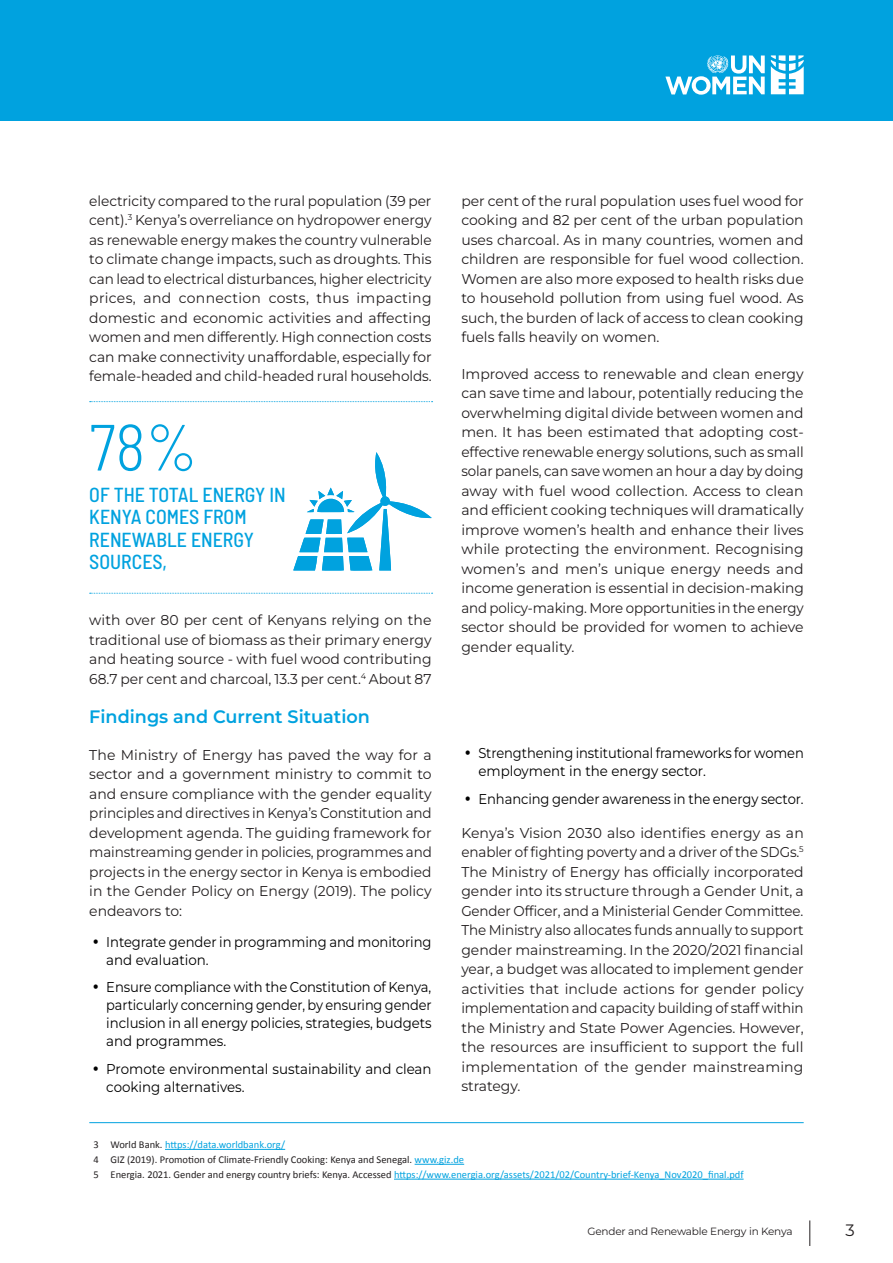
<style>
.page{position:relative;width:893px;height:1263px;background:#fff}
.page>*{position:absolute;margin:0;border:0;box-sizing:border-box;transform-origin:0 0}
.Paragraph_Style_2{font:300 semi-condensed 65.25px "Barlow";color:#00a2df}
.Paragraph_Style_2-2{font:500 semi-condensed 20.25px/22.5px "Barlow";color:#00a2df}
.Normal1{font:600 18px "Montserrat";color:#00a2df}
.t1{font:16.5px "Montserrat";color:#231f20}
.t2{font:14.25px/19.5px "Montserrat";color:#231f20;text-align:justify}
.t3{font:14.25px/19.5px "Montserrat";color:#231f20;text-align:justify;scale:.96 1}
.t4{font:14.25px/18px "Montserrat";letter-spacing:-.005em;color:#000;scale:.92 1}
.t5{font:14.25px/18px "Montserrat";letter-spacing:-.005em;color:#000;scale:.91 1}
.t6{font:14.25px/18px "Montserrat";letter-spacing:-.005em;color:#000;scale:.94 1}
.FOOTNOTE{font:10.5px "Calibri";color:#00a2df}
.FOOTNOTE-2{font:10.5px "Calibri";color:#231f20}
.t7{font:10.5px "Montserrat";letter-spacing:-.02em;color:#231f20}
.s1{font-family:"Libre Franklin";font-weight:900}
.s2{color:#231f20}
.s3{color:#00a2df}
</style>
<div class="page">
<div style="left:0;top:0;width:893px;height:121px;background:#00a2df"></div>
<svg style="left:809px;top:1220px;width:1px;height:26px"></svg>
<svg style="left:665px;top:55px;width:100px;height:40px"></svg>
<svg style="left:771px;top:55px;width:33px;height:39px"></svg>
<svg style="left:90px;top:401px;width:343px;height:1px"></svg>
<svg style="left:90px;top:593px;width:343px;height:1px"></svg>
<hr style="left:89px;top:1122px;width:715px;height:1px;background:#00a2df">
<hr style="left:165px;top:1149px;width:120px;height:1px;background:#00a2df">
<hr style="left:415px;top:1164px;width:49px;height:1px;background:#00a2df">
<hr style="left:394px;top:1179px;width:350px;height:1px;background:#00a2df">
<svg style="left:293px;top:452px;width:139px;height:119px"></svg>
<p class="t3" style="left:89px;top:190px;width:358px">electricity compared to the rural population (39 per cent).<sup>3</sup> Kenya’s overreliance on hydropower energy as renewable energy makes the country vulnerable to climate change impacts, such as droughts. This can lead to electrical disturbances, higher electricity prices, and connection costs, thus impacting domestic and economic activities and affecting women and men differently. High connection costs can make connectivity unaffordable, especially for female-headed and child-headed rural households.</p>
<p class="Paragraph_Style_2" style="left:89px;top:406px;width:110px">78%</p>
<p class="Paragraph_Style_2-2" style="left:89px;top:482px;width:198px">OF THE TOTAL ENERGY IN<br>KENYA COMES FROM</p>
<p class="Paragraph_Style_2-2" style="left:89px;top:527px;width:166px">RENEWABLE ENERGY<br>SOURCES,</p>
<p class="t2" style="left:89px;top:610px;width:344px">with over 80 per cent of Kenyans relying on the traditional use of biomass as their primary energy and heating source - with fuel wood contributing 68.7 per cent and charcoal, 13.3 per cent.<sup>4</sup> About 87</p>
<p class="Normal1" style="left:89px;top:705px;width:282px">Findings and Current Situation</p>
<p class="t2" style="left:89px;top:745px;width:344px">The Ministry of Energy has paved the way for a sector and a government ministry to commit to and ensure compliance with the gender equality principles and directives in Kenya’s Constitution and development agenda. The guiding framework for mainstreaming gender in policies, programmes and projects in the energy sector in Kenya is embodied in the Gender Policy on Energy (2019). The policy endeavors to:</p>
<p class="t4" style="left:106px;top:932px;width:355px;text-indent:-13px"><span class="s1">•</span> Integrate gender in programming and monitoring and evaluation.</p>
<p class="t4" style="left:106px;top:978px;width:355px;text-align:justify;text-indent:-13px"><span class="s1">•</span> Ensure compliance with the Constitution of Kenya, particularly concerning gender, by ensuring gender inclusion in all energy policies, strategies, budgets and programmes.</p>
<p class="t6" style="left:106px;top:1060px;width:348px;text-indent:-13px"><span class="s1">•</span> Promote environmental sustainability and clean cooking alternatives.</p>
<p class="t2" style="left:461px;top:190px;width:344px">per cent of the rural population uses fuel wood for cooking and 82 per cent of the urban population uses charcoal. As in many countries, women and children are responsible for fuel wood collection.<br>Women are also more exposed to health risks due to household pollution from using fuel wood. As such, the burden of lack of access to clean cooking fuels falls heavily on women.</p>
<p class="t2" style="left:461px;top:363px;width:344px">Improved access to renewable and clean energy can save time and labour, potentially reducing the overwhelming digital divide between women and men. It has been estimated that adopting cost&shy;effective renewable energy solutions, such as small solar panels, can save women an hour a day by doing away with fuel wood collection. Access to clean and efficient cooking techniques will dramatically improve women’s health and enhance their lives while protecting the environment. Recognising women’s and men’s unique energy needs and income generation is essential in decision-making and policy-making. More opportunities in the energy sector should be provided for women to achieve gender equality.</p>
<p class="t5" style="left:478px;top:744px;width:359px;text-indent:-13px"><span class="s1">•</span> Strengthening institutional frameworks for women employment in the energy sector.</p>
<p class="t4" style="left:466px;top:790px;width:369px"><span class="s1">•</span> Enhancing gender awareness in the energy sector.</p>
<p class="t2" style="left:461px;top:822px;width:344px">Kenya’s Vision 2030 also identifies energy as an enabler of fighting poverty and a driver of the SDGs.<sup>5<br></sup>The Ministry of Energy has officially incorporated gender into its structure through a Gender Unit, a Gender Officer, and a Ministerial Gender Committee.<br>The Ministry also allocates funds annually to support gender mainstreaming. In the 2020/2021 financial year, a budget was allocated to implement gender activities that include actions for gender policy implementation and capacity building of staff within the Ministry and State Power Agencies. However, the resources are insufficient to support the full implementation of the gender mainstreaming strategy.</p>
<p class="FOOTNOTE" style="left:94px;top:1138px;width:193px"><span class="s2">3 World Bank.</span> https://data.worldbank.org/</p>
<p class="FOOTNOTE-2" style="left:94px;top:1153px;width:372px">4 GIZ (2019). Promotion of Climate-Friendly Cooking: Kenya and Senegal. <span class="s3">www.giz.de</span></p>
<p class="FOOTNOTE" style="left:94px;top:1168px;width:651px"><span class="s2">5 Energia. 2021. Gender and energy country briefs: Kenya. Accessed</span> https://www.energia.org/assets/2021/02/Country-brief-Kenya_Nov2020_final.pdf</p>
<p class="t7" style="left:587px;top:1224px;width:207px">Gender and Renewable Energy in Kenya</p>
<p class="t1" style="left:845px;top:1219px;width:11px">3</p>
</div>
